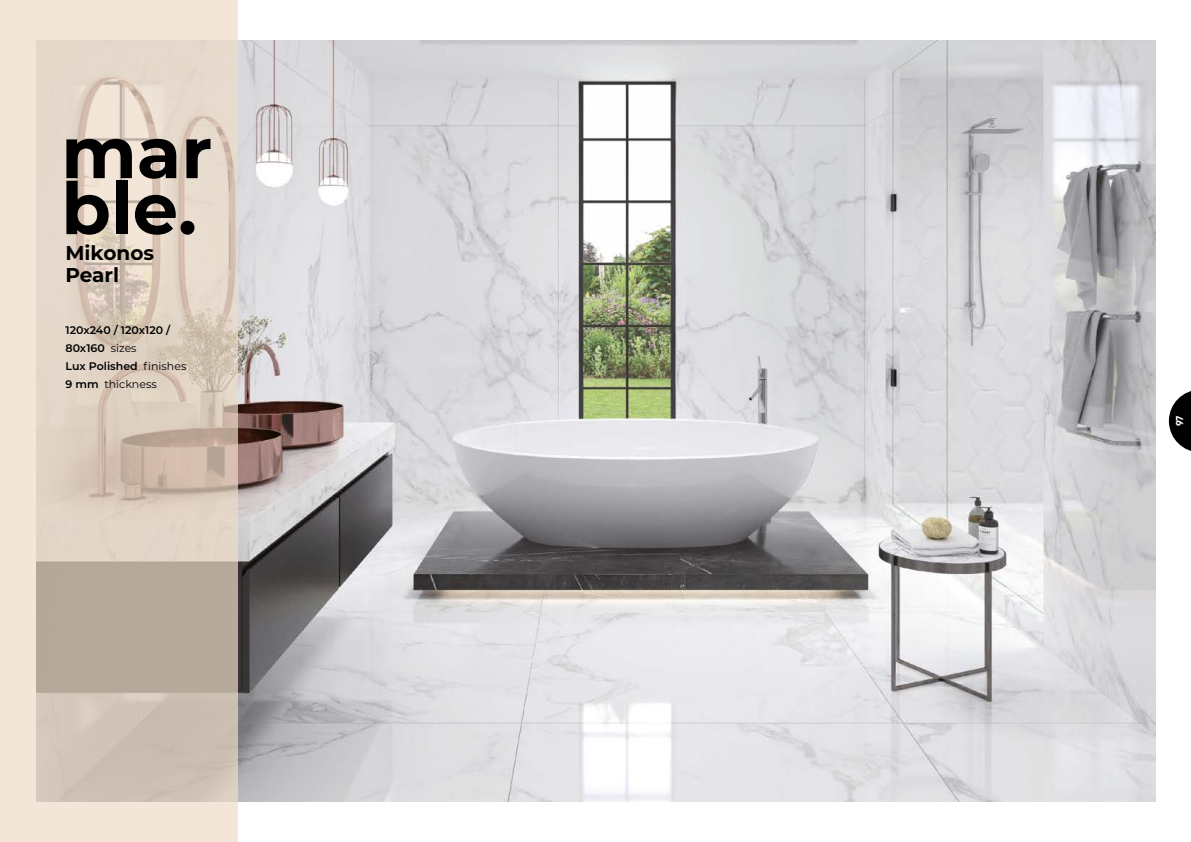
<style>
.page{position:relative;width:1191px;height:842px;background:#fff}
.page>*{position:absolute;margin:0;border:0;box-sizing:border-box;transform-origin:0 0}
.t1{font:700 72px/56px "Montserrat";color:#000}
.t2{font:700 20px/22px "Montserrat";color:#000}
.t3{font:600 11px/18px "Montserrat";color:#000}
.t4{font:700 10px "TT Commons Pro";color:#fff}
.s1{font-weight:400}
</style>
<div class="page">
<svg style="left:1168px;top:391px;width:23px;height:60px"></svg>
<img style="left:238px;top:40px;width:917px;height:761px">
<svg style="left:0;top:0;width:238px;height:842px;background:#dccec0"></svg>
<h1 class="t1" style="left:61px;top:121px;width:152px">mar ble.</h1>
<h2 class="t2" style="left:65px;top:240px;width:90px">Mikonos<br>Pearl</h2>
<p class="t3" style="left:65px;top:320px;width:122px">120x240 / 120x120 /<br>80x160 <span class="s1">sizes<br></span>Lux Polished <span class="s1">finishes<br></span>9 mm <span class="s1">thickness</span></p>
<p class="t4" style="left:1172px;top:426px;width:12px;rotate:-90deg">97</p>
</div>
